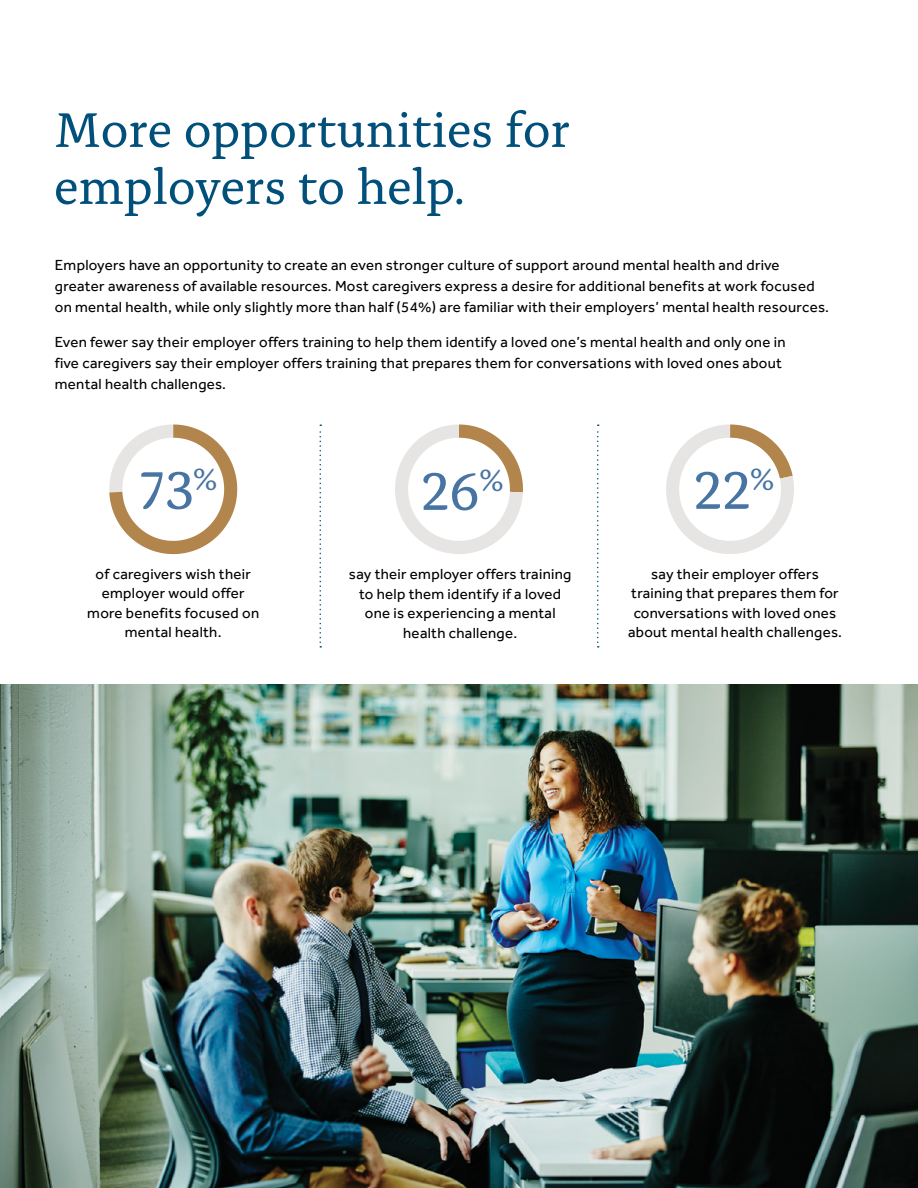
<style>
.page{position:relative;width:918px;height:1188px;background:#fff}
.page>*{position:absolute;margin:0;border:0;box-sizing:border-box;transform-origin:0 0}
.t1{font:55.5px "Alda Pro";color:#4774a3}
.t2{font:51px/57px "Alda Pro";letter-spacing:-.005em;color:#00507b}
.t3{font:15px/19.5px "Effra Pro";letter-spacing:.02em;color:#000;text-align:center}
</style>
<div class="page">
<img style="left:0;top:685px;width:918px;height:503px">
<svg style="left:109px;top:424px;width:128px;height:130px"></svg>
<svg style="left:320px;top:424px;width:1px;height:224px"></svg>
<svg style="left:597px;top:424px;width:2px;height:224px"></svg>
<svg style="left:395px;top:424px;width:128px;height:130px"></svg>
<svg style="left:666px;top:424px;width:128px;height:130px"></svg>
<p class="t2" style="left:54px;top:97px;width:518px">More opportunities for employers to help.</p>
<p class="t3" style="left:55px;top:254px;width:776px;line-height:21px;text-align:left">Employers have an opportunity to create an even stronger culture of support around mental health and drive greater awareness of available resources. Most caregivers express a desire for additional benefits at work focused on mental health, while only slightly more than half (54%) are familiar with their employers’ mental health resources.</p>
<p class="t3" style="left:55px;top:331px;width:732px;line-height:21px;text-align:left">Even fewer say their employer offers training to help them identify a loved one’s mental health and only one in five caregivers say their employer offers training that prepares them for conversations with loved ones about mental health challenges.</p>
<p class="t1" style="left:140px;top:449px;width:79px">73<sup>%</sup></p>
<p class="t3" style="left:87px;top:564px;width:173px">of caregivers wish their employer would offer more benefits focused on mental health.</p>
<p class="t1" style="left:421px;top:450px;width:84px">26<sup>%</sup></p>
<p class="t1" style="left:694px;top:449px;width:82px">22<sup>%</sup></p>
<p class="t3" style="left:349px;top:564px;width:224px">say their employer offers training to help them identify if a loved one is experiencing a mental health challenge.</p>
<p class="t3" style="left:628px;top:564px;width:215px">say their employer offers training that prepares them for conversations with loved ones about mental health challenges.</p>
</div>
